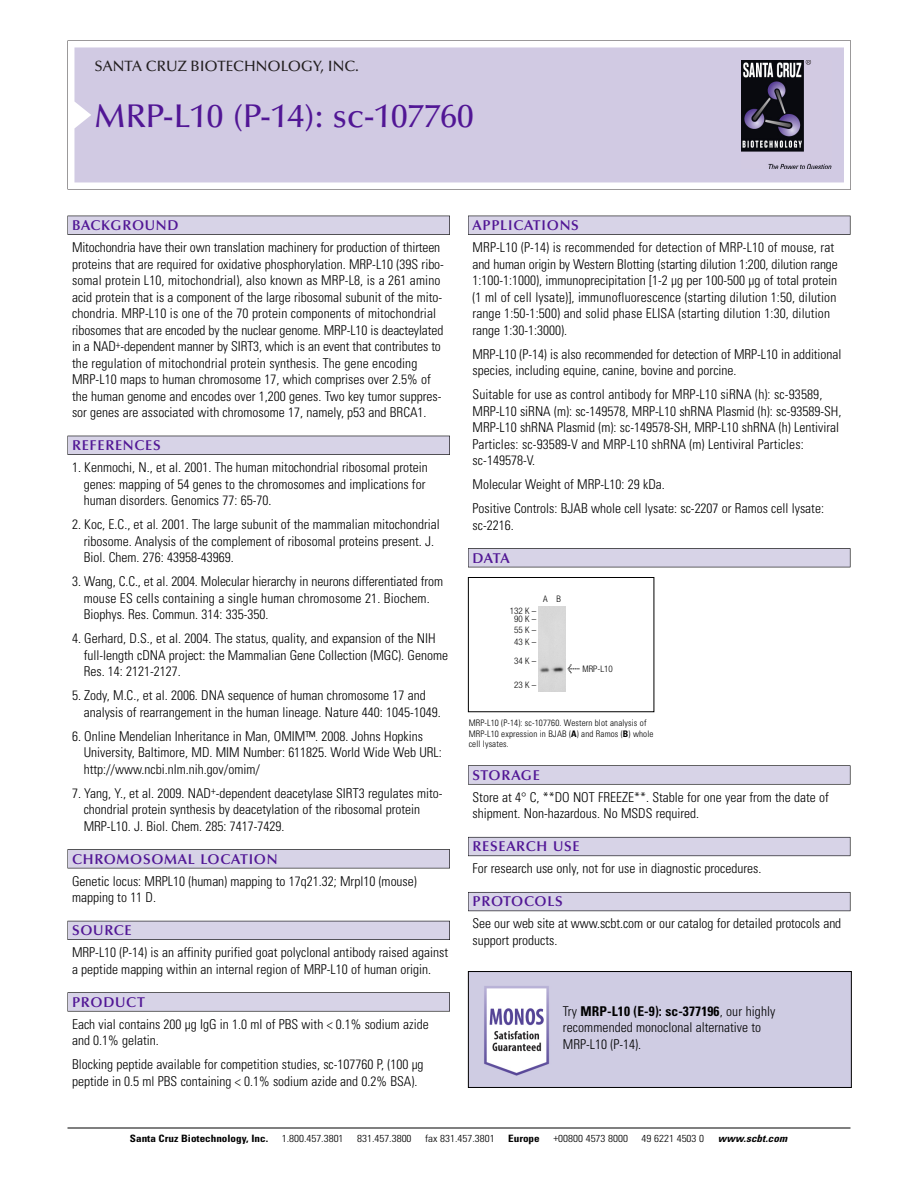
<style>
.page{position:relative;width:918px;height:1188px;background:#fff}
.page>*{position:absolute;margin:0;border:0;box-sizing:border-box;transform-origin:0 0}
.t1{font:500 33px "Optima";color:#511695}
.t2{font:500 15px "Optima";color:#231f20}
.t3{font:600 14.25px "Optima";letter-spacing:.05em;color:#511695}
.t4{font:300 condensed 13.5px/16.5px "Univers";color:#000}
.t5{font:300 condensed 10.2px "Univers";color:#000;scale:1.1 1}
.t6{font:700 condensed 10.2px "Univers";color:#000;scale:1.1 1}
.t7{font:italic 700 condensed 10.2px "Univers";letter-spacing:.005em;color:#000;scale:1.1 1}
.t8{font:300 condensed 9px/10.5px "Univers";letter-spacing:.015em;color:#000}
.t9{font:300 condensed 9px/7.9px "Helvetica Neue";color:#000;text-align:center}
.s1{font-family:"Meta Plus";font-weight:400;font-stretch:normal;font-size:10.5px}
.s2{font-weight:700}
</style>
<div class="page">
<svg style="left:68px;top:40px;width:783px;height:149px"></svg>
<div style="left:74px;top:47px;width:770px;height:135px;background:#d1cae3"></div>
<img style="left:741px;top:60px;width:90px;height:108px">
<div style="left:68px;top:216px;width:382px;height:19px;background:#525155"></div>
<div style="left:68px;top:216px;width:381px;height:18px;background:#d7d3e7"></div>
<div style="left:68px;top:436px;width:382px;height:19px;background:#515055"></div>
<div style="left:68px;top:436px;width:381px;height:18px;background:#d7d3e7"></div>
<div style="left:68px;top:849px;width:382px;height:19px;background:#545357"></div>
<div style="left:68px;top:850px;width:381px;height:18px;background:#d7d3e7"></div>
<div style="left:68px;top:921px;width:382px;height:19px;background:#54535a"></div>
<div style="left:68px;top:921px;width:381px;height:18px;background:#d7d3e7"></div>
<svg style="left:68px;top:992px;width:382px;height:20px"></svg>
<div style="left:68px;top:993px;width:381px;height:18px;background:#d7d3e7"></div>
<div style="left:468px;top:216px;width:382px;height:19px;background:#525155"></div>
<div style="left:468px;top:216px;width:382px;height:18px;background:#d7d3e7"></div>
<div style="left:468px;top:548px;width:382px;height:19px;background:#525155"></div>
<div style="left:468px;top:549px;width:382px;height:18px;background:#d7d3e7"></div>
<div style="left:468px;top:765px;width:382px;height:20px;background:#666667"></div>
<div style="left:468px;top:766px;width:382px;height:18px;background:#d7d3e7"></div>
<div style="left:468px;top:837px;width:382px;height:19px;background:#66646d"></div>
<div style="left:468px;top:838px;width:382px;height:18px;background:#d7d3e7"></div>
<div style="left:468px;top:892px;width:382px;height:19px;background:#5b5961"></div>
<div style="left:468px;top:893px;width:382px;height:18px;background:#d7d3e7"></div>
<hr style="left:68px;top:1128px;width:782px;height:1px;background:#000">
<div style="left:468px;top:577px;width:186px;height:135px;border:1px solid #000"></div>
<div style="left:539px;top:606px;width:26px;height:86px;background:#d8d8d8"></div>
<img style="left:470px;top:973px;width:380px;height:113px">
<div style="left:468px;top:971px;width:384px;height:117px;border:1px solid #000"></div>
<p class="t2" style="left:94px;top:61px;width:266px">SANTA CRUZ BIOTECHNOLOGY, INC.</p>
<h1 class="t1" style="left:94px;top:103px;width:381px">MRP-L10 (P-14): sc-107760</h1>
<p class="t3" style="left:72px;top:219px;width:108px">BACKGROUND</p>
<p class="t4" style="left:72px;top:240px;width:374px">Mitochondria have their own translation machinery for production of thirteen proteins that are required for oxidative phosphorylation. MRP-L10 (39S ribo&shy;somal protein L10, mitochondrial), also known as MRP-L8, is a 261 amino acid protein that is a component of the large ribosomal subunit of the mito&shy;chondria. MRP-L10 is one of the 70 protein components of mitochondrial ribosomes that are encoded by the nuclear genome. MRP-L10 is deacteylated in a NAD<sup>+</sup>-dependent manner by SIRT3, which is an event that contributes to the regulation of mitochondrial protein synthesis. The gene encoding MRP-L10 maps to human chromosome 17, which comprises over 2.5% of the human genome and encodes over 1,200 genes. Two key tumor suppres&shy;sor genes are associated with chromosome 17, namely, p53 and BRCA1.</p>
<p class="t3" style="left:72px;top:440px;width:90px">REFERENCES</p>
<p class="t4" style="left:84px;top:460px;width:346px;text-indent:-12px">1. Kenmochi, N., et al. 2001. The human mitochondrial ribosomal protein genes: mapping of 54 genes to the chromosomes and implications for human disorders. Genomics 77: 65-70.</p>
<p class="t4" style="left:84px;top:517px;width:358px;text-indent:-12px">2. Koc, E.C., et al. 2001. The large subunit of the mammalian mitochondrial ribosome. Analysis of the complement of ribosomal proteins present. J.<br>Biol. Chem. 276: 43958-43969.</p>
<p class="t4" style="left:84px;top:574px;width:361px;text-indent:-12px">3. Wang, C.C., et al. 2004. Molecular hierarchy in neurons differentiated from mouse ES cells containing a single human chromosome 21. Biochem.<br>Biophys. Res. Commun. 314: 335-350.</p>
<p class="t4" style="left:84px;top:631px;width:366px;text-indent:-12px">4. Gerhard, D.S., et al. 2004. The status, quality, and expansion of the NIH full-length cDNA project: the Mammalian Gene Collection (MGC). Genome<br>Res. 14: 2121-2127.</p>
<p class="t4" style="left:84px;top:688px;width:359px;text-indent:-12px">5. Zody, M.C., et al. 2006. DNA sequence of human chromosome 17 and analysis of rearrangement in the human lineage. Nature 440: 1045-1049.</p>
<p class="t4" style="left:84px;top:729px;width:360px;text-indent:-12px">6. Online Mendelian Inheritance in Man, OMIM™. 2008. Johns Hopkins<br>University, Baltimore, MD. MIM Number: 611825. World Wide Web URL: http://www.ncbi.nlm.nih.gov/omim/</p>
<p class="t4" style="left:84px;top:786px;width:360px;text-indent:-12px">7. Yang, Y., et al. 2009. NAD<sup>+</sup>-dependent deacetylase SIRT3 regulates mito&shy;chondrial protein synthesis by deacetylation of the ribosomal protein<br>MRP-L10. J. Biol. Chem. 285: 7417-7429.</p>
<p class="t3" style="left:72px;top:853px;width:207px">CHROMOSOMAL LOCATION</p>
<p class="t4" style="left:72px;top:874px;width:346px">Genetic locus: MRPL10 (human) mapping to 17q21.32; Mrpl10 (mouse) mapping to 11 D.</p>
<p class="t3" style="left:72px;top:925px;width:61px">SOURCE</p>
<p class="t4" style="left:72px;top:945px;width:378px">MRP-L10 (P-14) is an affinity purified goat polyclonal antibody raised against a peptide mapping within an internal region of MRP-L10 of human origin.</p>
<p class="t3" style="left:72px;top:996px;width:74px">PRODUCT</p>
<p class="t4" style="left:72px;top:1017px;width:358px">Each vial contains 200 µg IgG in 1.0 ml of PBS with &lt; 0.1% sodium azide and 0.1% gelatin.</p>
<p class="t4" style="left:72px;top:1057px;width:353px">Blocking peptide available for competition studies, sc-107760 P, (100 µg peptide in 0.5 ml PBS containing &lt; 0.1% sodium azide and 0.2% BSA).</p>
<p class="t3" style="left:473px;top:219px;width:108px">APPLICATIONS</p>
<p class="t4" style="left:473px;top:240px;width:367px">MRP-L10 (P-14) is recommended for detection of MRP-L10 of mouse, rat and human origin by Western Blotting (starting dilution 1:200, dilution range 1:100-1:1000), immunoprecipitation [1-2 µg per 100-500 µg of total protein (1 ml of cell lysate)], immunofluorescence (starting dilution 1:50, dilution range 1:50-1:500) and solid phase ELISA (starting dilution 1:30, dilution range 1:30-1:3000).</p>
<p class="t4" style="left:473px;top:347px;width:370px">MRP-L10 (P-14) is also recommended for detection of MRP-L10 in additional species, including equine, canine, bovine and porcine.</p>
<p class="t4" style="left:473px;top:387px;width:370px">Suitable for use as control antibody for MRP-L10 siRNA (h): sc-93589, MRP-L10 siRNA (m): sc-149578, MRP-L10 shRNA Plasmid (h): sc-93589-SH, MRP-L10 shRNA Plasmid (m): sc-149578-SH, MRP-L10 shRNA (h) Lentiviral Particles: sc-93589-V and MRP-L10 shRNA (m) Lentiviral Particles: sc-149578-V.</p>
<p class="t4" style="left:473px;top:473px;width:353px;line-height:24px">Molecular Weight of MRP-L10: 29 kDa.<br>Positive Controls: BJAB whole cell lysate: sc-2207 or Ramos cell lysate:</p>
<p class="t4" style="left:473px;top:518px;width:43px">sc-2216.</p>
<p class="t3" style="left:473px;top:552px;width:39px">DATA</p>
<p class="t9" style="left:543px;top:595px;width:19px">A B</p>
<p class="t9" style="left:510px;top:607px;width:28px">132 K –<br>90K–</p>
<p class="t9" style="left:514px;top:625px;width:24px;line-height:11.6px;text-align:left">55K–<br>43K–</p>
<p class="t9" style="left:514px;top:657px;width:24px">34K–</p>
<p class="t9" style="left:514px;top:682px;width:24px">23K–</p>
<p class="t9" style="left:568px;top:666px;width:47px"><span class="s1">&lt;</span> MRP-L10</p>
<p class="t8" style="left:469px;top:718px;width:186px">MRP-L10 (P-14): sc-107760. Western blot analysis of<br>MRP-L10 expression in BJAB (<span class="s2">A</span>) and Ramos (<span class="s2">B</span>) whole cell lysates.</p>
<p class="t3" style="left:473px;top:769px;width:69px">STORAGE</p>
<p class="t4" style="left:473px;top:790px;width:358px">Store at 4° C, **DO NOT FREEZE**. Stable for one year from the date of shipment. Non-hazardous. No MSDS required.</p>
<p class="t3" style="left:473px;top:841px;width:109px">RESEARCH USE</p>
<p class="t4" style="left:473px;top:862px;width:290px">For research use only, not for use in diagnostic procedures.</p>
<p class="t3" style="left:473px;top:896px;width:92px">PROTOCOLS</p>
<p class="t4" style="left:473px;top:917px;width:370px">See our web site at www.scbt.com or our catalog for detailed protocols and support products.</p>
<p class="t4" style="left:563px;top:1004px;width:214px">Try <span class="s2">MRP-L10 (E-9): sc-377196</span>, our highly recommended monoclonal alternative to<br>MRP-L10 (P-14).</p>
<p class="t6" style="left:130px;top:1135px;width:127px">Santa Cruz Biotechnology, Inc.</p>
<p class="t5" style="left:282px;top:1135px;width:58px">1.800.457.3801</p>
<p class="t5" style="left:357px;top:1135px;width:51px">831.457.3800</p>
<p class="t5" style="left:425px;top:1135px;width:65px">fax 831.457.3801</p>
<p class="t6" style="left:508px;top:1135px;width:30px">Europe</p>
<p class="t5" style="left:553px;top:1135px;width:69px">+00800 4573 8000</p>
<p class="t5" style="left:642px;top:1135px;width:58px">49 6221 4503 0</p>
<p class="t7" style="left:718px;top:1135px;width:64px">www.scbt.com</p>
</div>
